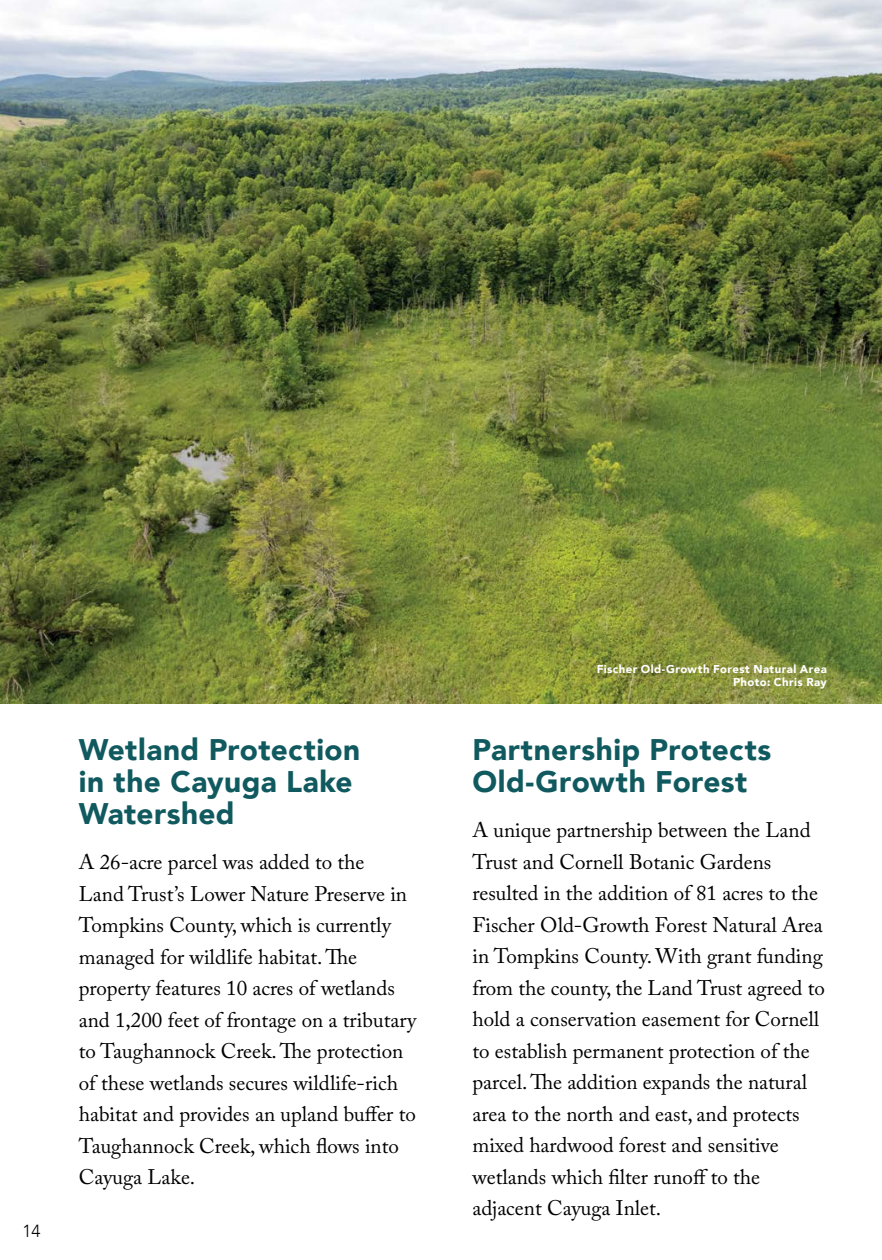
<style>
.page{position:relative;width:882px;height:1260px;background:#fff}
.page>*{position:absolute;margin:0;border:0;box-sizing:border-box;transform-origin:0 0}
.t1{font:900 29.75px/32px "Avenir";letter-spacing:.015em;color:#105a5f}
.t2{font:21px/31.5px "Adobe Caslon Pro";color:#000}
.t3{font:300 17.5px "Avenir";color:#000}
.t4{font:900 11.38px/12.2px "Avenir";letter-spacing:.035em;color:#fff;text-align:right}
</style>
<div class="page">
<img style="left:0;top:0;width:882px;height:703px">
<p class="t3" style="left:22px;top:1221px;width:20px">14</p>
<h1 class="t1" style="left:79px;top:732px;width:283px">Wetland Protection in the Cayuga Lake<br>Watershed</h1>
<p class="t2" style="left:79px;top:846px;width:339px">A 26-acre parcel was added to the<br>Land Trust’s Lower Nature Preserve in Tompkins County, which is currently managed for wildlife habitat. The property features 10 acres of wetlands and 1,200 feet of frontage on a tributary to Taughannock Creek. The protection of these wetlands secures wildlife-rich habitat and provides an upland buffer to Taughannock Creek, which flows into Cayuga Lake.</p>
<p class="t4" style="left:597px;top:663px;width:232px">Fischer Old-Growth Forest Natural Area<br>Photo: Chris Ray</p>
<h1 class="t1" style="left:472px;top:732px;width:300px">Partnership Protects<br>Old-Growth Forest</h1>
<p class="t2" style="left:472px;top:814px;width:354px">A unique partnership between the Land Trust and Cornell Botanic Gardens resulted in the addition of 81 acres to the Fischer Old-Growth Forest Natural Area in Tompkins County. With grant funding from the county, the Land Trust agreed to hold a conservation easement for Cornell to establish permanent protection of the parcel. The addition expands the natural area to the north and east, and protects mixed hardwood forest and sensitive wetlands which filter runoff to the adjacent Cayuga Inlet.</p>
</div>
